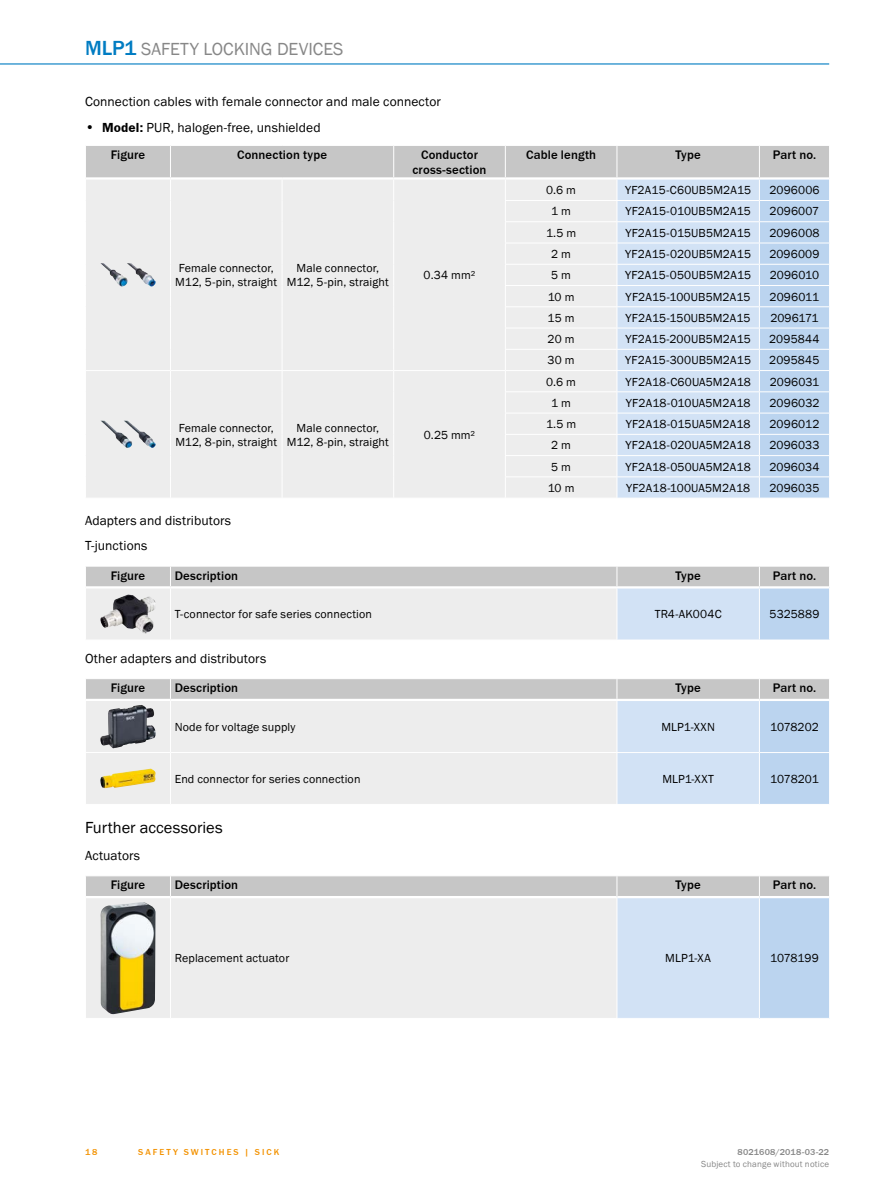
<style>
.page{position:relative;width:893px;height:1188px;background:#fff}
.page>*{position:absolute;margin:0;border:0;box-sizing:border-box;transform-origin:0 0}
.t1{font:18px "SICK Franklin";color:#878787}
.t2{font:16.5px "SICK Franklin";color:#000}
.t3{font:13.5px/25.2px "SICK Franklin";letter-spacing:.005em;color:#000}
.t4{font:500 12.75px/15.3px "SICK Franklin";letter-spacing:.01em;color:#000;text-align:center}
.t5{font:12px/14.4px "SICK Franklin";letter-spacing:.01em;color:#000}
.t6{font:12px "SICK Franklin";letter-spacing:-.015em;color:#000}
.t7{font:12px "SICK Franklin";letter-spacing:-.01em;color:#000}
.t8{font:9px "SICK Franklin";letter-spacing:.02em;color:#878787}
.t9{font:500 9px "SICK Franklin";letter-spacing:.225em;color:#f39200}
.t10{font:500 9px "SICK Franklin";letter-spacing:.02em;color:#878787}
.s1{font-weight:500;font-size:21px;color:#007cc2}
.s2{font-size:14.25px}
.s3{font-weight:700}
</style>
<div class="page">
<hr style="left:0;top:63px;width:829px;height:2px;background:#007cc2">
<svg style="left:86px;top:146px;width:743px;height:352px;background:#e1e6eb"></svg>
<img style="left:100px;top:263px;width:56px;height:24px">
<img style="left:100px;top:421px;width:56px;height:27px">
<svg style="left:86px;top:566px;width:743px;height:74px;background:#dcdfe4"></svg>
<hr style="left:759px;top:586px;width:70px;height:3px;background:#fff">
<hr style="left:170px;top:589px;width:1px;height:51px;background:#fff">
<hr style="left:617px;top:589px;width:1px;height:51px;background:#fff">
<hr style="left:759px;top:589px;width:1px;height:51px;background:#fff">
<img style="left:100px;top:595px;width:56px;height:39px">
<svg style="left:86px;top:679px;width:743px;height:125px;background:#dee3e8"></svg>
<hr style="left:759px;top:699px;width:70px;height:2px;background:#fff">
<hr style="left:170px;top:701px;width:1px;height:51px;background:#fff">
<hr style="left:617px;top:701px;width:1px;height:51px;background:#fff">
<hr style="left:759px;top:701px;width:1px;height:51px;background:#fff">
<hr style="left:85px;top:752px;width:85px;height:1px;background:#fff">
<hr style="left:170px;top:752px;width:447px;height:1px;background:#fff">
<hr style="left:170px;top:753px;width:1px;height:51px;background:#fff">
<hr style="left:617px;top:752px;width:142px;height:1px;background:#fff">
<hr style="left:617px;top:753px;width:1px;height:51px;background:#fff">
<hr style="left:759px;top:752px;width:71px;height:1px;background:#fff">
<hr style="left:759px;top:753px;width:1px;height:51px;background:#fff">
<img style="left:100px;top:705px;width:56px;height:43px">
<img style="left:100px;top:769px;width:56px;height:19px">
<div style="left:86px;top:898px;width:530px;height:120px;background:#ededed"></div>
<div style="left:617px;top:897px;width:142px;height:121px;background:#d2e2f5"></div>
<div style="left:759px;top:897px;width:71px;height:121px;background:#bbd4ef"></div>
<hr style="left:617px;top:896px;width:142px;height:2px;background:#fff">
<svg style="left:86px;top:876px;width:743px;height:21px;background:#c9c9c9"></svg>
<hr style="left:759px;top:896px;width:70px;height:2px;background:#fff">
<hr style="left:759px;top:898px;width:1px;height:120px;background:#fff">
<hr style="left:829px;top:897px;width:1px;height:121px;background:#fff">
<hr style="left:170px;top:898px;width:1px;height:120px;background:#fff">
<hr style="left:617px;top:897px;width:1px;height:121px;background:#fff">
<img style="left:100px;top:902px;width:55px;height:112px">
<h1 class="t1" style="left:85px;top:38px;width:258px"><span class="s1">MLP1</span> Safety locking devices</h1>
<p class="t3" style="left:85px;top:89px;width:357px">Connection cables with female connector and male connector</p>
<p class="t3" style="left:85px;top:115px;width:237px"><span class="s2">•</span> <span class="s3">Model:</span> PUR, halogen-free, unshielded</p>
<p class="t4" style="left:111px;top:147px;width:36px">Figure</p>
<p class="t4" style="left:237px;top:147px;width:92px">Connection type</p>
<p class="t4" style="left:412px;top:147px;width:76px">Conductor cross-section</p>
<p class="t4" style="left:526px;top:147px;width:72px">Cable length</p>
<p class="t4" style="left:675px;top:147px;width:27px">Type</p>
<p class="t4" style="left:773px;top:147px;width:45px">Part no.</p>
<p class="t5" style="left:175px;top:261px;width:103px">Female connector,<br>M12, 5-pin, straight</p>
<p class="t5" style="left:287px;top:261px;width:103px;text-align:center">Male connector,<br>M12, 5-pin, straight</p>
<p class="t5" style="left:424px;top:268px;width:53px">0.34 mm²</p>
<p class="t5" style="left:175px;top:420px;width:103px">Female connector,<br>M12, 8-pin, straight</p>
<p class="t5" style="left:287px;top:420px;width:103px;text-align:center">Male connector,<br>M12, 8-pin, straight</p>
<p class="t5" style="left:424px;top:428px;width:53px">0.25 mm²</p>
<p class="t5" style="left:546px;top:183px;width:31px">0.6 m</p>
<p class="t5" style="left:625px;top:183px;width:128px">YF2A15-C60UB5M2A15</p>
<p class="t5" style="left:769px;top:183px;width:52px">2096006</p>
<p class="t5" style="left:551px;top:204px;width:21px">1m</p>
<p class="t5" style="left:625px;top:204px;width:127px">YF2A15-010UB5M2A15</p>
<p class="t5" style="left:770px;top:204px;width:51px">2096007</p>
<p class="t5" style="left:546px;top:226px;width:32px">1.5 m</p>
<p class="t5" style="left:625px;top:226px;width:127px">YF2A15-015UB5M2A15</p>
<p class="t5" style="left:769px;top:226px;width:52px">2096008</p>
<p class="t5" style="left:551px;top:247px;width:21px">2 m</p>
<p class="t5" style="left:625px;top:247px;width:127px">YF2A15-020UB5M2A15</p>
<p class="t5" style="left:769px;top:247px;width:52px">2096009</p>
<p class="t5" style="left:551px;top:268px;width:21px">5 m</p>
<p class="t5" style="left:625px;top:268px;width:128px">YF2A15-050UB5M2A15</p>
<p class="t5" style="left:770px;top:268px;width:51px">2096010</p>
<p class="t5" style="left:548px;top:290px;width:28px">10 m</p>
<p class="t5" style="left:626px;top:290px;width:126px">YF2A15-100UB5M2A15</p>
<p class="t5" style="left:770px;top:290px;width:51px">2096011</p>
<p class="t5" style="left:548px;top:311px;width:28px">15 m</p>
<p class="t5" style="left:626px;top:311px;width:127px">YF2A15-150UB5M2A15</p>
<p class="t7" style="left:770px;top:310px;width:50px">2096171</p>
<p class="t5" style="left:548px;top:332px;width:28px">20 m</p>
<p class="t5" style="left:625px;top:332px;width:127px">YF2A15-200UB5M2A15</p>
<p class="t5" style="left:769px;top:332px;width:52px">2095844</p>
<p class="t5" style="left:548px;top:353px;width:28px">30 m</p>
<p class="t5" style="left:625px;top:353px;width:127px">YF2A15-300UB5M2A15</p>
<p class="t5" style="left:769px;top:353px;width:52px">2095845</p>
<p class="t5" style="left:546px;top:375px;width:31px">0.6 m</p>
<p class="t5" style="left:625px;top:375px;width:127px">YF2A18-C60UA5M2A18</p>
<p class="t5" style="left:770px;top:375px;width:51px">2096031</p>
<p class="t5" style="left:551px;top:396px;width:21px">1m</p>
<p class="t5" style="left:626px;top:396px;width:126px">YF2A18-010UA5M2A18</p>
<p class="t5" style="left:769px;top:396px;width:51px">2096032</p>
<p class="t5" style="left:546px;top:417px;width:32px">1.5 m</p>
<p class="t5" style="left:626px;top:417px;width:126px">YF2A18-015UA5M2A18</p>
<p class="t5" style="left:769px;top:417px;width:51px">2096012</p>
<p class="t5" style="left:551px;top:438px;width:21px">2m</p>
<p class="t5" style="left:626px;top:438px;width:127px">YF2A18-020UA5M2A18</p>
<p class="t5" style="left:769px;top:438px;width:52px">2096033</p>
<p class="t5" style="left:551px;top:460px;width:21px">5m</p>
<p class="t5" style="left:625px;top:460px;width:127px">YF2A18-050UA5M2A18</p>
<p class="t5" style="left:769px;top:460px;width:52px">2096034</p>
<p class="t5" style="left:548px;top:481px;width:28px">10 m</p>
<p class="t5" style="left:626px;top:481px;width:126px">YF2A18-100UA5M2A18</p>
<p class="t5" style="left:769px;top:481px;width:52px">2096035</p>
<p class="t3" style="left:85px;top:508px;width:148px">Adapters and distributors<br>T-junctions</p>
<p class="t4" style="left:111px;top:568px;width:36px">Figure</p>
<p class="t4" style="left:175px;top:568px;width:65px">Description</p>
<p class="t4" style="left:676px;top:568px;width:27px">Type</p>
<p class="t4" style="left:773px;top:568px;width:45px">Part no.</p>
<p class="t5" style="left:175px;top:607px;width:199px">T-connector for safe series connection</p>
<p class="t5" style="left:655px;top:607px;width:68px">TR4-AK004C</p>
<p class="t5" style="left:769px;top:607px;width:51px">5325889</p>
<p class="t3" style="left:85px;top:646px;width:183px">Other adapters and distributors</p>
<p class="t4" style="left:111px;top:681px;width:36px">Figure</p>
<p class="t4" style="left:175px;top:681px;width:65px">Description</p>
<p class="t4" style="left:676px;top:681px;width:27px">Type</p>
<p class="t4" style="left:773px;top:681px;width:45px">Part no.</p>
<p class="t5" style="left:175px;top:720px;width:122px">Node for voltage supply</p>
<p class="t5" style="left:661px;top:720px;width:53px">MLP1-XXN</p>
<p class="t5" style="left:770px;top:720px;width:50px">1078202</p>
<p class="t5" style="left:175px;top:772px;width:187px">End connector for series connection</p>
<p class="t5" style="left:662px;top:772px;width:53px">MLP1-XXT</p>
<p class="t6" style="left:770px;top:771px;width:50px">1078201</p>
<h2 class="t2" style="left:85px;top:818px;width:139px">Further accessories</h2>
<p class="t3" style="left:85px;top:843px;width:57px">Actuators</p>
<p class="t4" style="left:111px;top:878px;width:36px">Figure</p>
<p class="t4" style="left:175px;top:878px;width:65px">Description</p>
<p class="t4" style="left:676px;top:878px;width:27px">Type</p>
<p class="t4" style="left:773px;top:878px;width:45px">Part no.</p>
<p class="t5" style="left:175px;top:951px;width:116px">Replacement actuator</p>
<p class="t5" style="left:665px;top:951px;width:47px">MLP1-XA</p>
<p class="t6" style="left:770px;top:951px;width:50px">1078199</p>
<p class="t9" style="left:85px;top:1146px;width:14px">18</p>
<p class="t9" style="left:138px;top:1146px;width:143px">Safety switches | SIC K</p>
<p class="t10" style="left:737px;top:1146px;width:93px">8021608/2018-03-22</p>
<p class="t8" style="left:701px;top:1159px;width:130px">Subject to change without notice</p>
</div>
